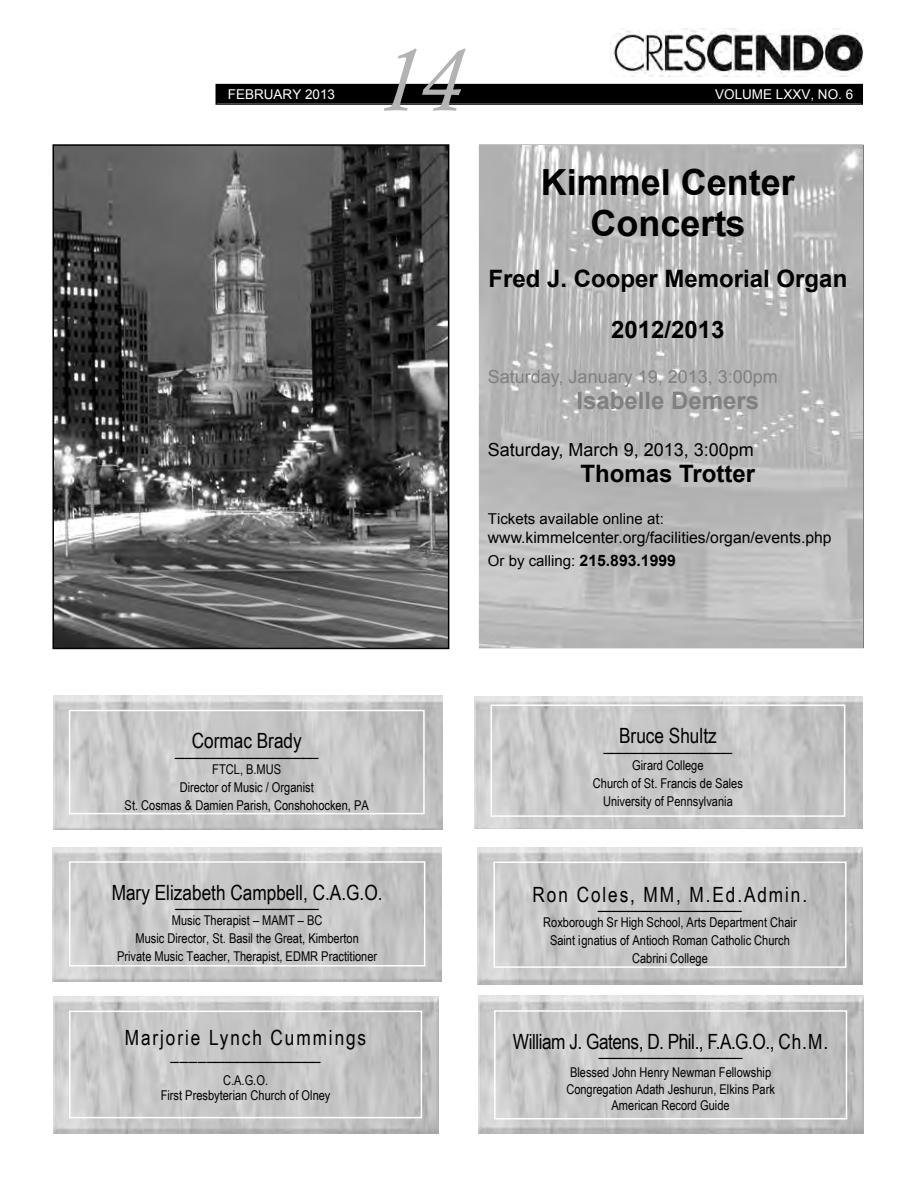
<style>
.page{position:relative;width:918px;height:1188px;background:#fff}
.page>*{position:absolute;margin:0;border:0;box-sizing:border-box;transform-origin:0 0}
.t1{font:italic 90px "Calisto";color:#b3b3b3}
.t2{font:700 36px/40.2px "Arial";color:#000;text-align:center}
.t3{font:700 24px/51.4px "Arial";color:#000;text-align:center}
.t4{font:700 24px "Arial";color:#808080}
.t5{font:21px "Arial Narrow";color:#000}
.t6{font:21px "Arial Narrow";letter-spacing:.09em;color:#000}
.t7{font:21px "Arial Narrow";letter-spacing:-.025em;color:#000}
.t8{font:18px "Arial";color:#808080}
.t9{font:18px "Arial";color:#000}
.t10{font:15.75px "Arial";color:#000}
.t11{font:15px "Arial";color:#000}
.t12{font:13.5px/18px "Arial Narrow";color:#000;text-align:center}
.t13{font:13.5px "Arial";color:#fff}
.s1{font-weight:700;font-size:15.75px}
</style>
<div class="page">
<div style="left:217px;top:85px;width:645px;height:18px;background:#000"></div>
<div style="left:216px;top:84px;width:647px;height:21px;border:2px solid #000"></div>
<img style="left:613px;top:29px;width:251px;height:48px">
<img style="left:475px;top:696px;width:387px;height:132px">
<div style="left:491px;top:704px;width:354px;height:113px;border:2px solid #fff"></div>
<img style="left:53px;top:696px;width:389px;height:133px">
<div style="left:69px;top:710px;width:356px;height:104px;border:2px solid #fff"></div>
<img style="left:53px;top:847px;width:389px;height:134px">
<div style="left:69px;top:861px;width:356px;height:105px;border:2px solid #fff"></div>
<img style="left:478px;top:847px;width:385px;height:138px">
<div style="left:493px;top:862px;width:354px;height:106px;border:2px solid #fff"></div>
<img style="left:53px;top:996px;width:386px;height:138px">
<div style="left:69px;top:1011px;width:353px;height:107px;border:2px solid #fff"></div>
<img style="left:478px;top:996px;width:386px;height:137px">
<div style="left:494px;top:1010px;width:353px;height:110px;border:2px solid #fff"></div>
<img style="left:480px;top:146px;width:383px;height:501px">
<img style="left:55px;top:147px;width:391px;height:499px">
<div style="left:52px;top:144px;width:397px;height:505px;border:2px solid #000"></div>
<p class="t13" style="left:228px;top:86px;width:109px">FEBRUARY 2013</p>
<h1 class="t1" style="left:377px;top:28px;width:86px">14</h1>
<p class="t13" style="left:715px;top:86px;width:140px">VOLUME LXXV, NO. 6</p>
<h2 class="t2" style="left:541px;top:164px;width:256px">Kimmel Center<br>Concerts</h2>
<h3 class="t3" style="left:489px;top:253px;width:360px">Fred J. Cooper Memorial Organ<br>2012/2013</h3>
<h3 class="t8" style="left:488px;top:367px;width:291px">Saturday, January 19, 2013, 3:00pm</h3>
<h3 class="t4" style="left:577px;top:385px;width:184px">Isabelle Demers</h3>
<h3 class="t9" style="left:488px;top:440px;width:267px">Saturday, March 9, 2013, 3:00pm</h3>
<h3 class="t3" style="left:581px;top:448px;width:176px">Thomas Trotter</h3>
<p class="t11" style="left:488px;top:510px;width:177px">Tickets available online at:</p>
<p class="t10" style="left:488px;top:529px;width:345px">www.kimmelcenter.org/facilities/organ/events.php</p>
<p class="t11" style="left:488px;top:552px;width:190px">Or by calling: <span class="s1">215.893.1999</span></p>
<h3 class="t5" style="left:192px;top:726px;width:112px">Cormac Brady</h3>
<p class="t11" style="left:175px;top:742px;width:145px">___________________</p>
<p class="t12" style="left:125px;top:760px;width:246px">FTCL, B.MUS<br>Director of Music / Organist<br>St. Cosmas &amp; Damien Parish, Conshohocken, PA</p>
<h3 class="t5" style="left:112px;top:877px;width:272px">Mary Elizabeth Campbell, C.A.G.O.</h3>
<p class="t11" style="left:175px;top:894px;width:145px">___________________</p>
<p class="t12" style="left:117px;top:911px;width:262px">Music Therapist – MAMT – BC<br>Music Director, St. Basil the Great, Kimberton<br>Private Music Teacher, Therapist, EDMR Practitioner</p>
<h3 class="t6" style="left:125px;top:1022px;width:243px">Marjorie Lynch Cummings</h3>
<p class="t11" style="left:171px;top:1046px;width:152px">___________________</p>
<p class="t12" style="left:161px;top:1073px;width:171px;line-height:15px">C.A.G.O.<br>First Presbyterian Church of Olney</p>
<h3 class="t5" style="left:619px;top:720px;width:99px">Bruce Shultz</h3>
<p class="t11" style="left:604px;top:737px;width:130px">_________________</p>
<p class="t12" style="left:593px;top:756px;width:152px">Girard College<br>Church of St. Francis de Sales<br>University of Pennsylvania</p>
<h3 class="t6" style="left:533px;top:879px;width:276px">Ron Coles, MM, M.Ed.Admin.</h3>
<p class="t11" style="left:598px;top:896px;width:145px">___________________</p>
<p class="t12" style="left:543px;top:913px;width:255px">Roxborough Sr High School, Arts Department Chair<br>Saint ignatius of Antioch Roman Catholic Church<br>Cabrini College</p>
<h3 class="t7" style="left:513px;top:1026px;width:317px">William J. Gatens, D. Phil., F.A.G.O., Ch.M.</h3>
<p class="t11" style="left:599px;top:1043px;width:145px">___________________</p>
<p class="t12" style="left:566px;top:1064px;width:210px;line-height:16.5px">Blessed John Henry Newman Fellowship<br>Congregation Adath Jeshurun, Elkins Park<br>American Record Guide</p>
</div>
